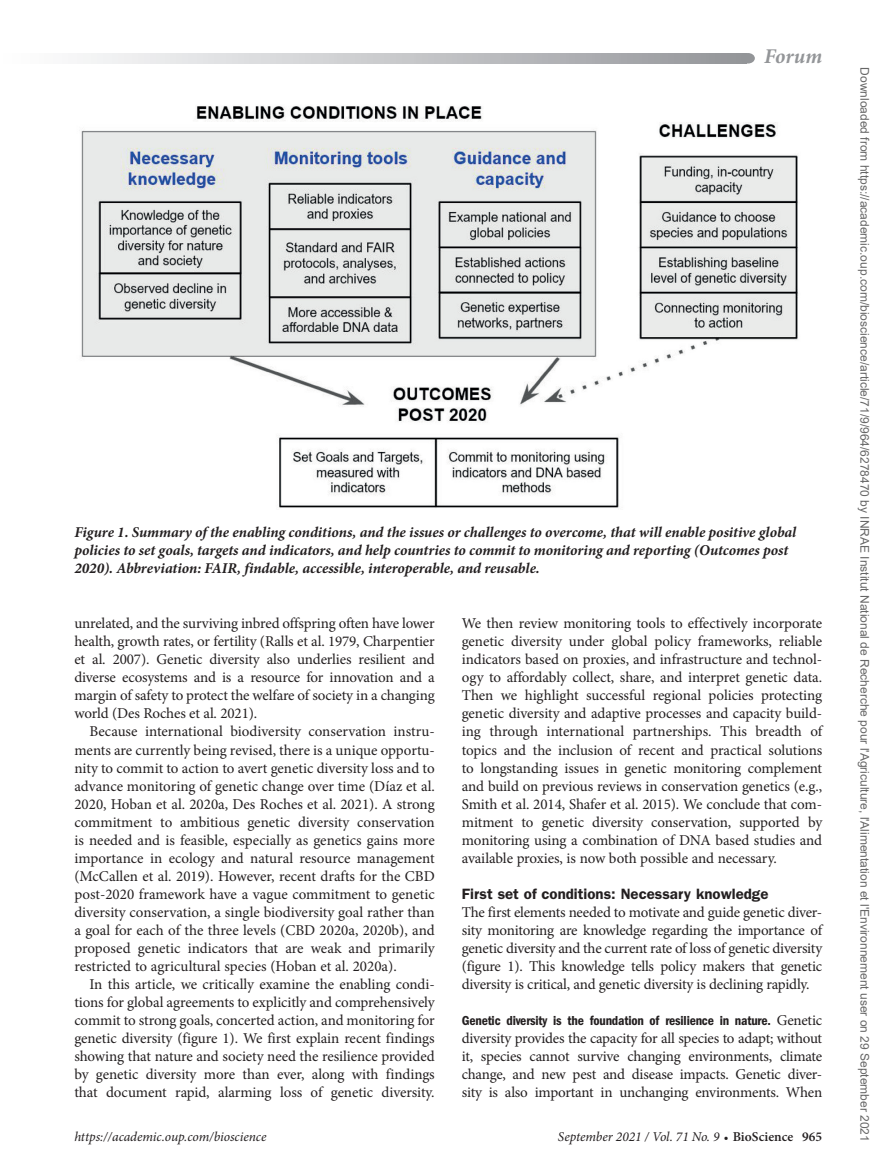
<style>
.page{position:relative;width:894px;height:1174px;background:#fff}
.page>*{position:absolute;margin:0;border:0;box-sizing:border-box;transform-origin:0 0}
.RH{font:italic 700 21px "Minion Pro";letter-spacing:-.005em;color:#939598}
.Para{font:15px/18px "Minion Pro";letter-spacing:-.01em;color:#231f20;text-align:justify}
.FigCaption{font:italic 700 15px/18px "Minion Pro";letter-spacing:-.005em;color:#231f20}
.ParaFL{font:15px/18px "Minion Pro";letter-spacing:-.015em;color:#231f20;text-align:justify}
.t1{font:600 15px "ITC Franklin Gothic Std";color:#231f20}
.t2{font:italic 13.5px "Minion Pro";letter-spacing:-.005em;color:#231f20}
.t3{font:13.5px "ITC Franklin Gothic Std Dm Cd";letter-spacing:-.015em;color:#231f20}
.t4{font:12px "Arial";color:#666}
.s1{font-family:"Minion Pro";font-size:15px}
.s2{font-weight:600;font-style:normal;font-size:12px}
.s3{font-weight:600;font-style:normal}
</style>
<div class="page">
<svg style="left:83px;top:53px;width:661px;height:11px;background:#c5c6c8"></svg>
<div style="left:740px;top:53px;width:14px;height:11px;background:#939598;border-radius:50%"></div>
<img style="left:81px;top:106px;width:717px;height:402px">
<p class="RH" style="left:763px;top:41px;width:59px">Forum</p>
<p class="FigCaption" style="left:74px;top:523px;width:723px">Figure 1. Summary of the enabling conditions, and the issues or challenges to overcome, that will enable positive global policies to set goals, targets and indicators, and help countries to commit to monitoring and reporting (Outcomes post<br>2020). Abbreviation: FAIR, findable, accessible, interoperable, and reusable.</p>
<p class="Para" style="left:74px;top:615px;width:362px">unrelated, and the surviving inbred offspring often have lower health, growth rates, or fertility (Ralls et al. 1979, Charpentier et al. 2007). Genetic diversity also underlies resilient and diverse ecosystems and is a resource for innovation and a margin of safety to protect the welfare of society in a changing world (Des Roches et al. 2021).</p>
<p class="Para" style="left:74px;top:723px;width:362px;text-indent:15px">Because international biodiversity conservation instru&shy;ments are currently being revised, there is a unique opportu&shy;nity to commit to action to avert genetic diversity loss and to advance monitoring of genetic change over time (Díaz et al.<br>2020, Hoban et al. 2020a, Des Roches et al. 2021). A strong commitment to ambitious genetic diversity conservation is needed and is feasible, especially as genetics gains more importance in ecology and natural resource management (McCallen et al. 2019). However, recent drafts for the CBD post-2020 framework have a vague commitment to genetic diversity conservation, a single biodiversity goal rather than a goal for each of the three levels (CBD 2020a, 2020b), and proposed genetic indicators that are weak and primarily restricted to agricultural species (Hoban et al. 2020a).</p>
<p class="Para" style="left:74px;top:975px;width:362px;text-indent:15px">In this article, we critically examine the enabling condi&shy;tions for global agreements to explicitly and comprehensively commit to strong goals, concerted action, and monitoring for genetic diversity (figure 1). We first explain recent findings showing that nature and society need the resilience provided by genetic diversity more than ever, along with findings that document rapid, alarming loss of genetic diversity.</p>
<p class="Para" style="left:461px;top:615px;width:362px">We then review monitoring tools to effectively incorporate genetic diversity under global policy frameworks, reliable indicators based on proxies, and infrastructure and technol&shy;ogy to affordably collect, share, and interpret genetic data.<br>Then we highlight successful regional policies protecting genetic diversity and adaptive processes and capacity build&shy;ing through international partnerships. This breadth of topics and the inclusion of recent and practical solutions to longstanding issues in genetic monitoring complement and build on previous reviews in conservation genetics (e.g., Smith et al. 2014, Shafer et al. 2015). We conclude that com&shy;mitment to genetic diversity conservation, supported by monitoring using a combination of DNA based studies and available proxies, is now both possible and necessary.</p>
<h1 class="t1" style="left:461px;top:884px;width:308px">First set of conditions: Necessary knowledge</h1>
<p class="ParaFL" style="left:461px;top:903px;width:362px">The first elements needed to motivate and guide genetic diver&shy;sity monitoring are knowledge regarding the importance of genetic diversity and the current rate of loss of genetic diversity (figure 1). This knowledge tells policy makers that genetic diversity is critical, and genetic diversity is declining rapidly.</p>
<h2 class="t3" style="left:461px;top:1012px;width:362px">Genetic diversity is the foundation of resilience in nature. <span class="s1">Genetic</span></h2>
<h2 class="Para" style="left:461px;top:1029px;width:362px">diversity provides the capacity for all species to adapt; without it, species cannot survive changing environments, climate change, and new pest and disease impacts. Genetic diver&shy;sity is also important in unchanging environments. When</h2>
<p class="t2" style="left:74px;top:1127px;width:193px">https://academic.oup.com/bioscience</p>
<p class="t2" style="left:557px;top:1127px;width:265px">September 2021 / Vol. 71 No. 9 <span class="s2">•</span> <span class="s3">BioScience 965</span></p>
<p class="t4" style="left:868px;top:67px;width:1076px;rotate:90deg">Downloaded from https://academic.oup.com/bioscience/article/71/9/964/6278470 by INRAE Institut National de Recherche pour l'Agriculture, l'Alimentation et l'Environnement user on 29 September 2021</p>
</div>
